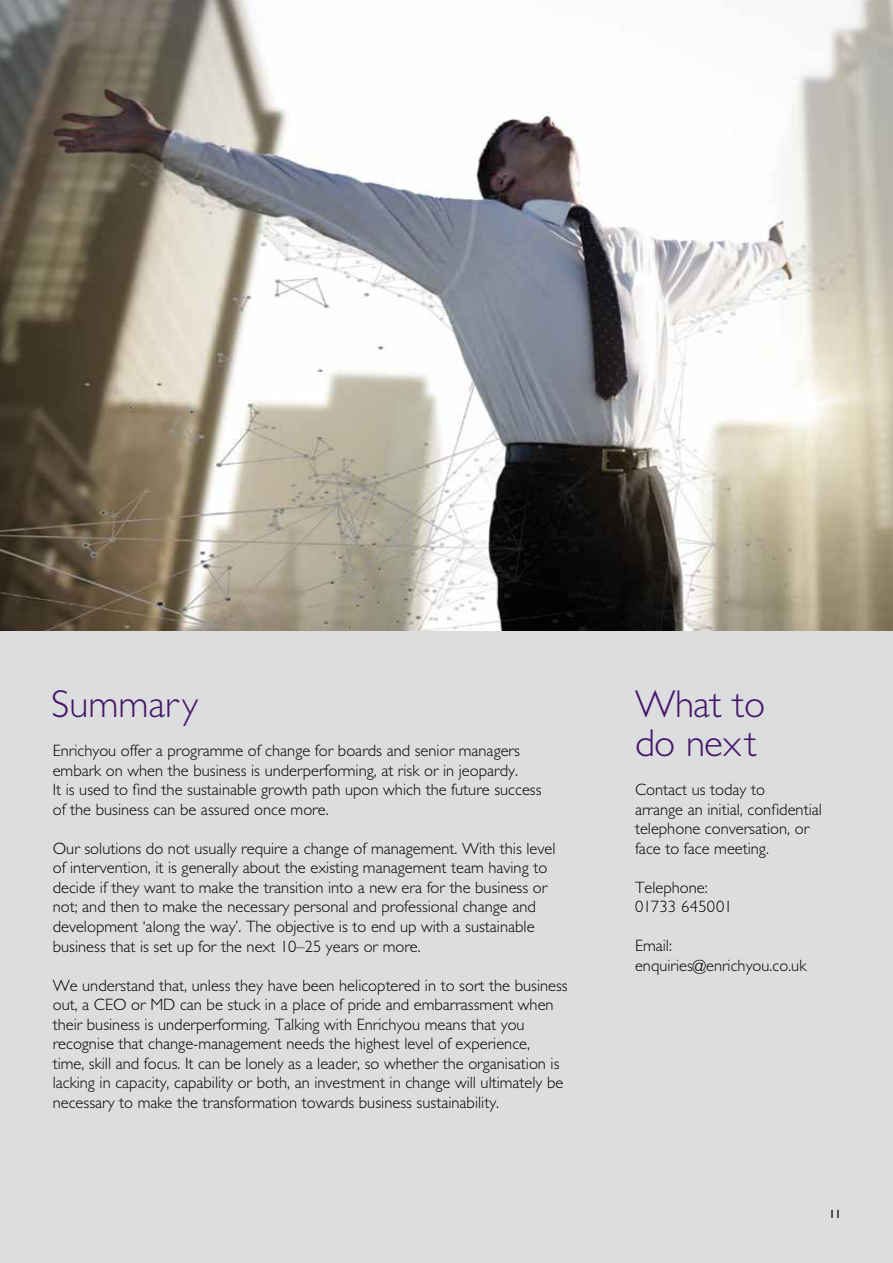
<style>
.page{position:relative;width:893px;height:1263px;background:#fff}
.page>*{position:absolute;margin:0;border:0;box-sizing:border-box;transform-origin:0 0}
.t1{font:300 39px/38.8px "M Gill Sans";color:#46166b}
.t2{font:300 16.5px/19.5px "M Gill Sans";color:#000}
.t3{font:12px "M Gill Sans";color:#000}
</style>
<div class="page">
<img style="left:0;top:0;width:893px;height:632px">
<div style="left:0;top:632px;width:893px;height:631px;background:#dcddde"></div>
<h1 class="t1" style="left:51px;top:685px;width:148px">Summary</h1>
<p class="t2" style="left:53px;top:741px;width:490px">Enrichyou offer a programme of change for boards and senior managers embark on when the business is underperforming, at risk or in jeopardy.<br>It is used to find the sustainable growth path upon which the future success of the business can be assured once more.</p>
<p class="t2" style="left:53px;top:839px;width:504px">Our solutions do not usually require a change of management. With this level of intervention, it is generally about the existing management team having to decide if they want to make the transition into a new era for the business or not; and then to make the necessary personal and professional change and development ‘along the way’. The objective is to end up with a sustainable business that is set up for the next 10–25 years or more.</p>
<p class="t2" style="left:53px;top:975px;width:517px">We understand that, unless they have been helicoptered in to sort the business out, a CEO or MD can be stuck in a place of pride and embarrassment when their business is underperforming. Talking with Enrichyou means that you recognise that change-management needs the highest level of experience,<br>time, skill and focus. It can be lonely as a leader, so whether the organisation is lacking in capacity, capability or both, an investment in change will ultimately be necessary to make the transformation towards business sustainability.</p>
<h1 class="t1" style="left:635px;top:685px;width:132px">What to do next</h1>
<p class="t2" style="left:635px;top:780px;width:188px">Contact us today to<br>arrange an initial, confidential telephone conversation, or face to face meeting.</p>
<p class="t2" style="left:635px;top:878px;width:99px">Telephone:<br>01733 645001</p>
<p class="t2" style="left:635px;top:936px;width:173px">Email: enquiries@enrichyou.co.uk</p>
<p class="t3" style="left:829px;top:1207px;width:13px">11</p>
</div>
